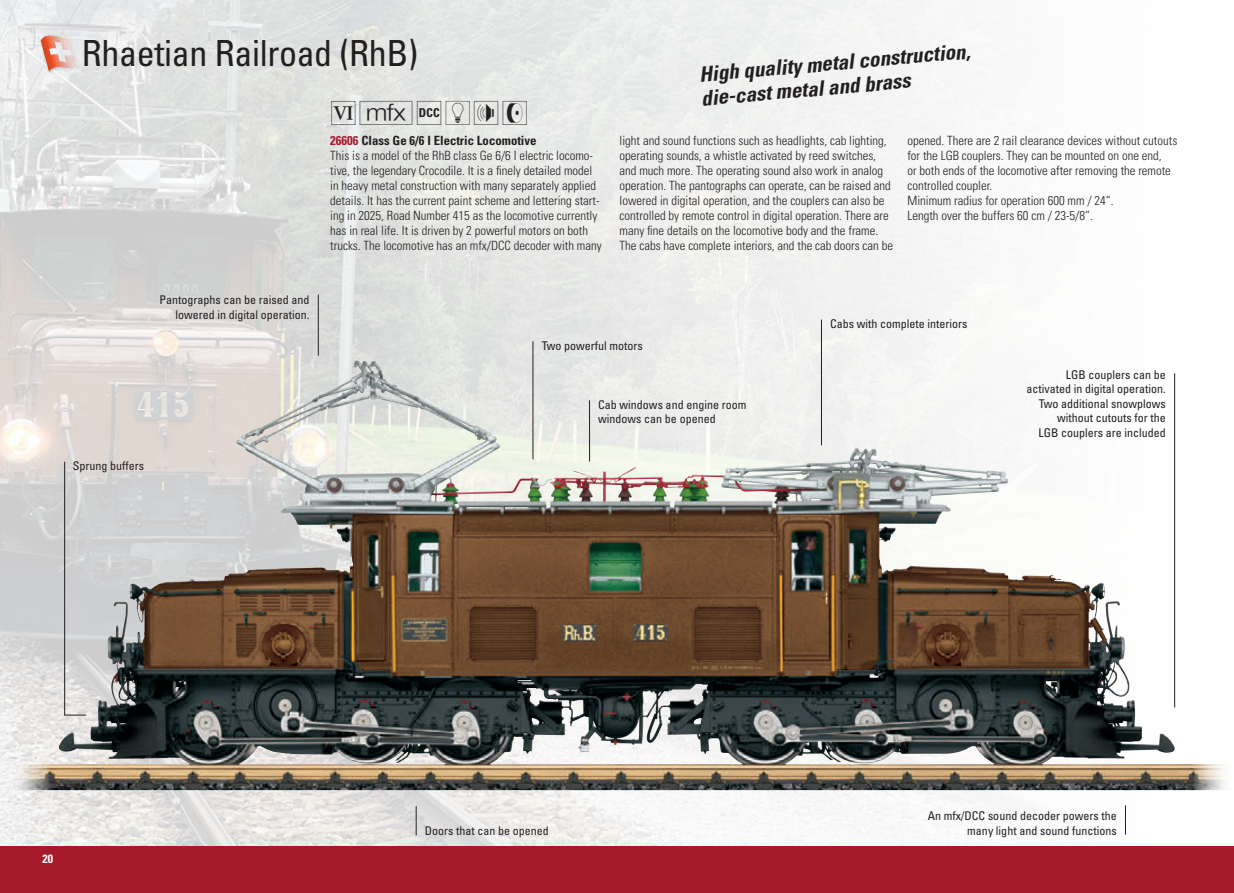
<style>
.page{position:relative;width:1234px;height:893px;background:#fff}
.page>*{position:absolute;margin:0;border:0;box-sizing:border-box;transform-origin:0 0}
.t1{font:condensed 36px "Univers LT Std";letter-spacing:-.01em;color:#231f20}
.t2{font:30px "LGB Piktos";color:#231f20}
.t3{font:italic 700 condensed 21px/24px "Univers LT Std";color:#231f20}
.t4{font:300 condensed 12.75px/15px "Univers LT Std";color:#231f20}
.t5{font:condensed 12px/14.4px "Univers LT Std";color:#231f20;text-align:right}
.t6{font:700 condensed 12px "Univers LT Std";color:#fff}
.s1{font-weight:700;color:#a61a2c}
.s2{font-weight:700}
</style>
<div class="page">
<svg style="left:1195px;top:764px;width:31px;height:27px"></svg>
<img style="left:0;top:0;width:1193px;height:846px">
<img style="left:37px;top:29px;width:48px;height:45px">
<svg style="left:41px;top:28px;width:39px;height:46px;background:#e5c3ba"></svg>
<img style="left:236px;top:360px;width:126px;height:213px">
<hr style="left:532px;top:341px;width:1px;height:118px;background:#231f20">
<hr style="left:821px;top:320px;width:1px;height:125px;background:#231f20">
<hr style="left:318px;top:294px;width:1px;height:62px;background:#231f20">
<hr style="left:589px;top:400px;width:1px;height:61px;background:#231f20">
<svg style="left:416px;top:806px;width:1px;height:29px"></svg>
<hr style="left:1124px;top:805px;width:1px;height:30px;background:#231f20">
<svg style="left:64px;top:461px;width:23px;height:255px;background:#cbcbcc"></svg>
<hr style="left:1174px;top:373px;width:1px;height:334px;background:#231f20">
<div style="left:0;top:846px;width:1233px;height:47px;background:#a61a2c"></div>
<h1 class="t1" style="left:82px;top:31px;width:338px">Rhaetian Railroad (RhB)</h1>
<h3 class="t3" style="left:698px;top:63px;width:273px;rotate:-5deg">High quality metal construction, die-cast metal and brass</h3>
<h2 class="t2" style="left:331px;top:97px;width:201px">6HKEFJ</h2>
<p class="t5" style="left:159px;top:293px;width:151px">Pantographs can be raised and lowered in digital operation.</p>
<p class="t5" style="left:73px;top:459px;width:73px">Sprung buffers</p>
<p class="t4" style="left:330px;top:133px;width:273px"><span class="s1">26606</span> <span class="s2">Class Ge 6/6 I Electric Locomotive<br></span>This is a model of the RhB class Ge 6/6 I electric locomo&shy;tive, the legendary Crocodile. It is a finely detailed model in heavy metal construction with many separately applied details. It has the current paint scheme and lettering start&shy;ing in 2025, Road Number 415 as the locomotive currently has in real life. It is driven by 2 powerful motors on both trucks. The locomotive has an mfx/DCC decoder with many</p>
<p class="t4" style="left:619px;top:133px;width:275px">light and sound functions such as headlights, cab lighting, operating sounds, a whistle activated by reed switches, and much more. The operating sound also work in analog operation. The pantographs can operate, can be raised and lowered in digital operation, and the couplers can also be controlled by remote control in digital operation. There are many fine details on the locomotive body and the frame.<br>The cabs have complete interiors, and the cab doors can be</p>
<p class="t4" style="left:907px;top:133px;width:271px">opened. There are 2 rail clearance devices without cutouts for the LGB couplers. They can be mounted on one end,<br>or both ends of the locomotive after removing the remote controlled coupler.<br>Minimum radius for operation 600 mm / 24“.<br>Length over the buffers 60 cm / 23-5/8”.</p>
<p class="t5" style="left:541px;top:338px;width:103px">Two powerful motors</p>
<p class="t5" style="left:598px;top:397px;width:149px;text-align:left">Cab windows and engine room windows can be opened</p>
<p class="t5" style="left:830px;top:317px;width:139px">Cabs with complete interiors</p>
<p class="t5" style="left:1026px;top:367px;width:141px">LGB couplers can be activated in digital operation.<br>Two additional snowplows without cutouts for the<br>LGB couplers are included</p>
<p class="t6" style="left:43px;top:852px;width:12px">20</p>
<p class="t5" style="left:425px;top:823px;width:125px">Doors that can be opened</p>
<p class="t5" style="left:927px;top:809px;width:190px">An mfx/DCC sound decoder powers the many light and sound functions</p>
</div>
